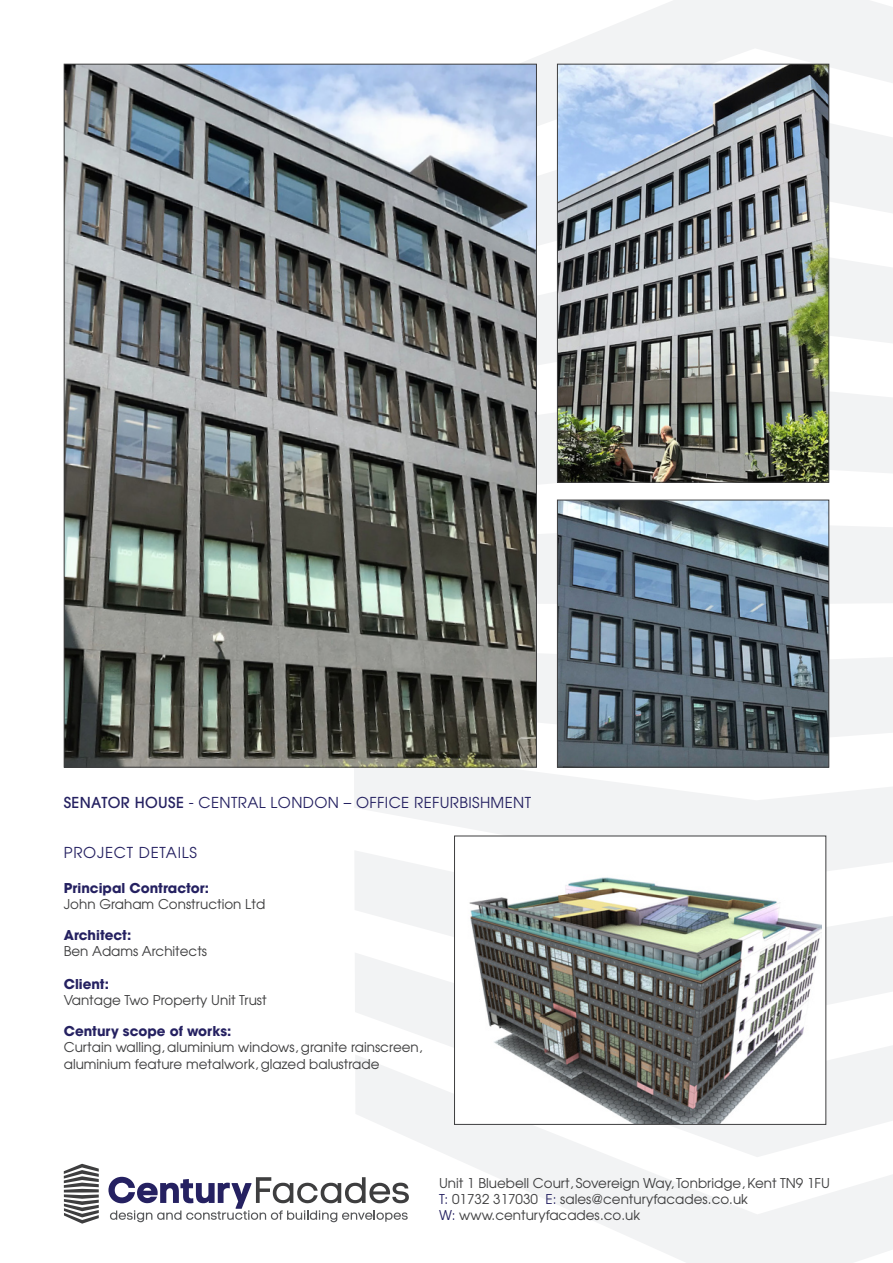
<style>
.page{position:relative;width:893px;height:1263px;background:#fff}
.page>*{position:absolute;margin:0;border:0;box-sizing:border-box;transform-origin:0 0}
.t1{font:15px "Avant Garde";letter-spacing:.025em;color:#252161}
.t2{font:15px "Avant Garde";letter-spacing:.05em;color:#252161}
.t3{font:13.5px "Avant Garde";color:#3e3e3f}
.t4{font:700 13.5px "Avant Garde";color:#252161}
.s1{font-weight:500}
.s2{color:#252161}
</style>
<div class="page">
<svg style="left:453px;top:1157px;width:440px;height:106px;fill:#f2f3f4"></svg>
<svg style="left:355px;top:1019px;width:538px;height:138px;fill:#f2f3f4"></svg>
<svg style="left:355px;top:881px;width:538px;height:138px;fill:#f2f3f4"></svg>
<svg style="left:354px;top:748px;width:539px;height:133px;fill:#f2f3f4"></svg>
<svg style="left:537px;top:646px;width:356px;height:97px;fill:#f2f3f4"></svg>
<svg style="left:351px;top:0;width:542px;height:106px;fill:#f2f3f4"></svg>
<svg style="left:537px;top:106px;width:356px;height:139px;fill:#f2f3f4"></svg>
<svg style="left:537px;top:245px;width:356px;height:139px;fill:#f2f3f4"></svg>
<svg style="left:537px;top:384px;width:356px;height:117px"></svg>
<svg style="left:537px;top:523px;width:356px;height:81px"></svg>
<img style="left:66px;top:66px;width:469px;height:699px">
<img style="left:559px;top:66px;width:268px;height:415px">
<div style="left:557px;top:64px;width:272px;height:419px;border:1px solid #3e3e3f"></div>
<img style="left:559px;top:502px;width:268px;height:263px">
<div style="left:557px;top:500px;width:272px;height:267px;border:1px solid #3e3e3f"></div>
<div style="left:454px;top:836px;width:372px;height:288px;background:#fff"></div>
<img style="left:469px;top:877px;width:352px;height:246px">
<div style="left:454px;top:836px;width:372px;height:289px;border:1px solid #3e3e3f"></div>
<svg style="left:64px;top:1164px;width:35px;height:60px"></svg>
<svg style="left:108px;top:1177px;width:301px;height:45px"></svg>
<p class="t1" style="left:64px;top:793px;width:469px"><span class="s1">SENATOR HOUSE</span> - CENTRAL LONDON – OFFICE REFURBISHMENT</p>
<p class="t2" style="left:64px;top:844px;width:135px">PROJECT DETAILS</p>
<p class="t4" style="left:64px;top:879px;width:147px">Principal Contractor:</p>
<p class="t3" style="left:64px;top:895px;width:203px">John Graham Construction Ltd</p>
<p class="t4" style="left:64px;top:926px;width:69px">Architect:</p>
<p class="t3" style="left:64px;top:943px;width:145px">Ben Adams Architects</p>
<p class="t4" style="left:64px;top:975px;width:47px">Client:</p>
<p class="t3" style="left:64px;top:991px;width:204px">Vantage Two Property Unit Trust</p>
<p class="t4" style="left:64px;top:1022px;width:169px">Century scope of works:</p>
<p class="t3" style="left:64px;top:1039px;width:360px">Curtain walling, aluminium windows, granite rainscreen,</p>
<p class="t3" style="left:64px;top:1055px;width:317px">aluminium feature metalwork, glazed balustrade</p>
<p class="t3" style="left:439px;top:1174px;width:392px">Unit 1 Bluebell Court, Sovereign Way, Tonbridge, Kent TN9 1FU</p>
<p class="t3" style="left:439px;top:1191px;width:310px"><span class="s2">T:</span> 01732 317030 <span class="s2">E:</span> sales@centuryfacades.co.uk</p>
<p class="t3" style="left:439px;top:1207px;width:203px"><span class="s2">W:</span> www.centuryfacades.co.uk</p>
</div>
